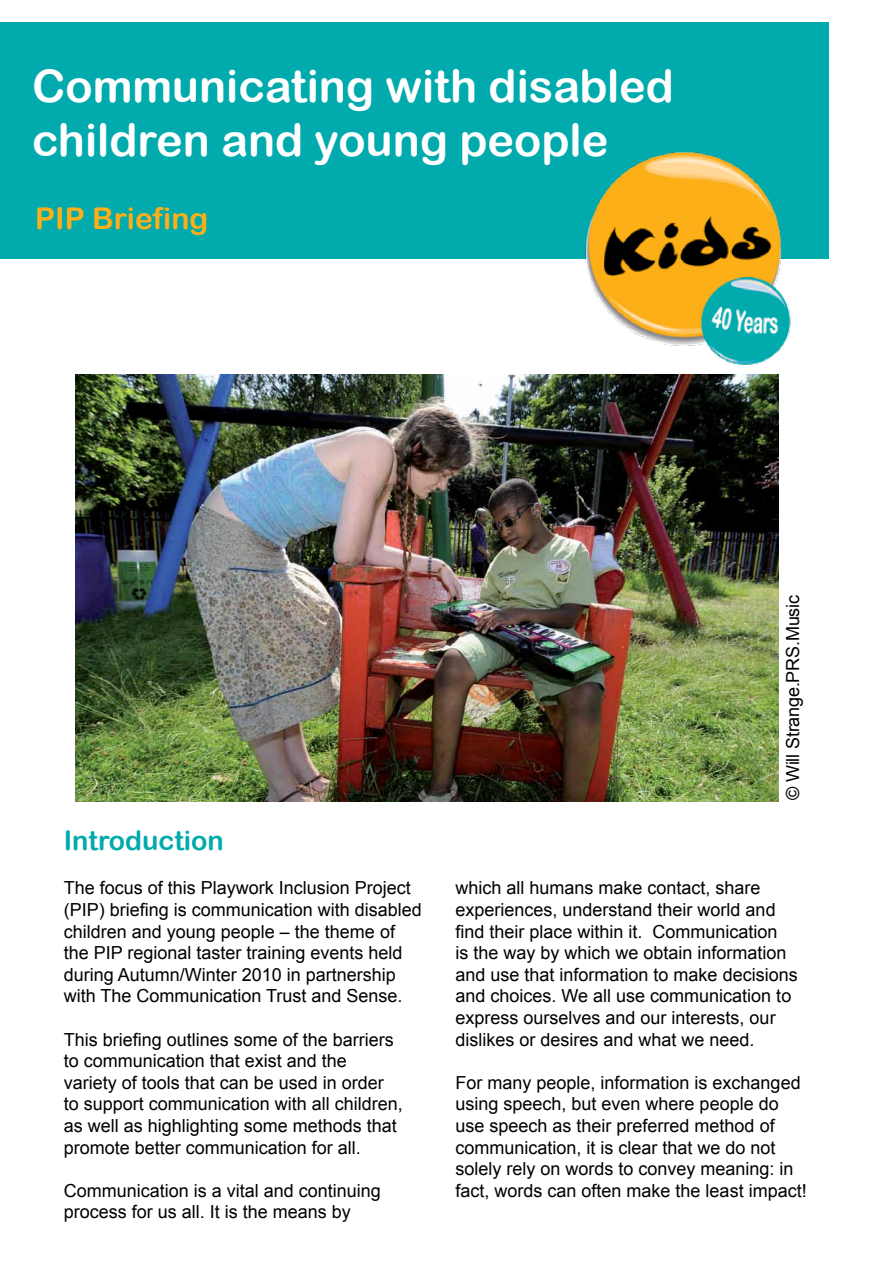
<style>
.page{position:relative;width:893px;height:1263px;background:#fff}
.page>*{position:absolute;margin:0;border:0;box-sizing:border-box;transform-origin:0 0}
.t1{font:45px/54px "Arial Rounded MT Bold";color:#fff}
.t2{font:30px "Arial Rounded MT Bold";color:#fcaf17}
.t3{font:27px "Arial Rounded MT Bold";color:#00aaad}
.t4{font:18px/21.6px "Arial";color:#000}
</style>
<div class="page">
<div style="left:1px;top:23px;width:828px;height:236px;background:#00aaad"></div>
<img style="left:585px;top:151px;width:206px;height:214px">
<img style="left:76px;top:374px;width:702px;height:427px">
<h1 class="t1" style="left:32px;top:58px;width:643px">Communicating with disabled children and young people</h1>
<h2 class="t2" style="left:35px;top:200px;width:174px">PIP Briefing</h2>
<h3 class="t3" style="left:64px;top:825px;width:162px">Introduction</h3>
<p class="t4" style="left:64px;top:877px;width:360px">The focus of this Playwork Inclusion Project (PIP) briefing is communication with disabled children and young people – the theme of the PIP regional taster training events held during Autumn/Winter 2010 in partnership with The Communication Trust and Sense.</p>
<p class="t4" style="left:64px;top:1029px;width:341px">This briefing outlines some of the barriers to communication that exist and the variety of tools that can be used in order to support communication with all children, as well as highlighting some methods that promote better communication for all.</p>
<p class="t4" style="left:64px;top:1180px;width:319px">Communication is a vital and continuing process for us all. It is the means by</p>
<p class="t4" style="left:782px;top:800px;width:207px;rotate:-90deg">© Will Strange.PRS.Music</p>
<p class="t4" style="left:455px;top:877px;width:344px">which all humans make contact, share experiences, understand their world and find their place within it. Communication<br>is the way by which we obtain information and use that information to make decisions and choices. We all use communication to express ourselves and our interests, our dislikes or desires and what we need.</p>
<p class="t4" style="left:455px;top:1072px;width:353px">For many people, information is exchanged using speech, but even where people do use speech as their preferred method of communication, it is clear that we do not solely rely on words to convey meaning: in fact, words can often make the least impact!</p>
</div>
